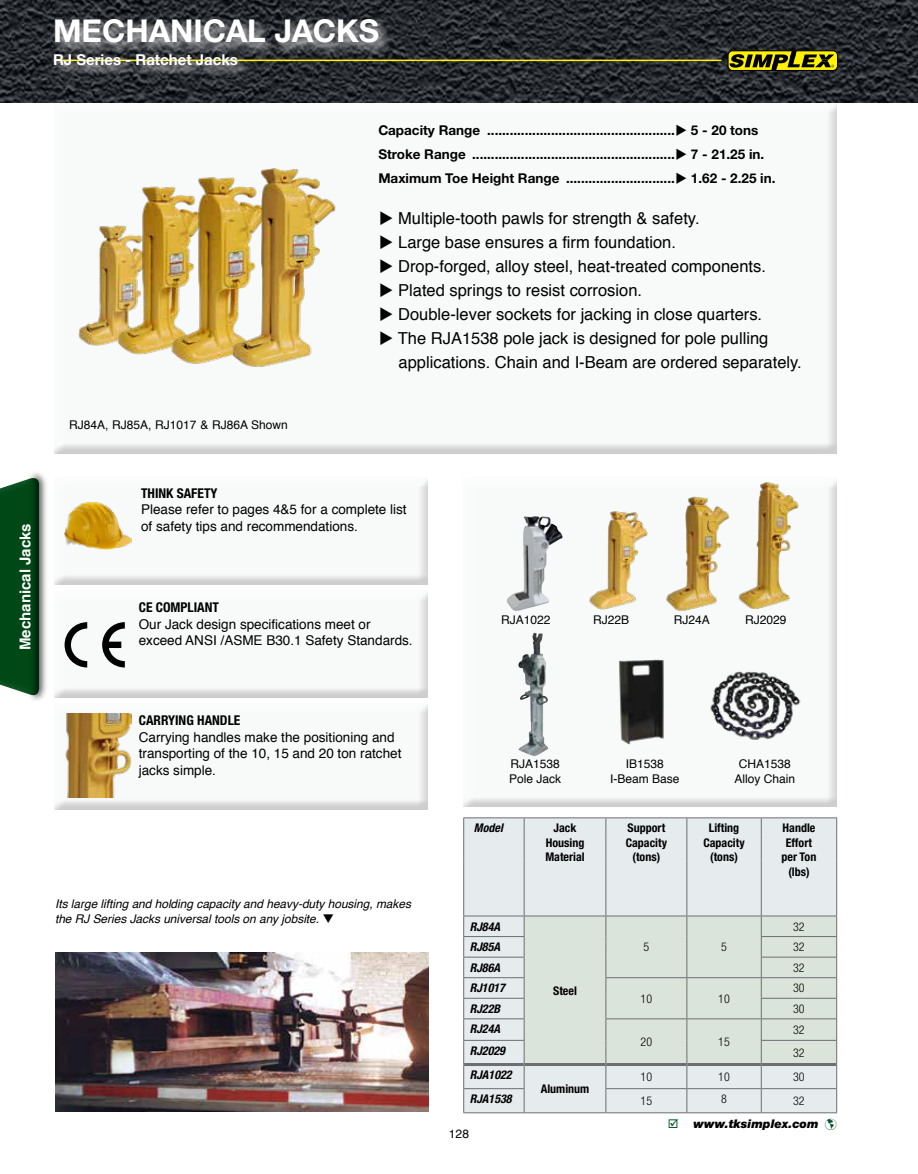
<style>
.page{position:relative;width:918px;height:1174px;background:#fff}
.page>*{position:absolute;margin:0;border:0;box-sizing:border-box;transform-origin:0 0}
.t1{font:700 31.5px "Helvetica Neue LTW1 G";color:#fff}
.t2{font:16.5px/24px "Helvetica";color:#000}
.t3{font:700 15px "Helvetica Neue LTW1 G";color:#fff}
.t4{font:700 15px "Helvetica";color:#fff}
.t5{font:13.5px/16.5px "Helvetica";color:#000}
.t6{font:700 13.5px/24px "Helvetica Neue LTW1 G";color:#000}
.t7{font:700 condensed 13.5px "Helvetica Neue LTW1 G";color:#000}
.t8{font:12px/15px "Helvetica";color:#000;text-align:center}
.t9{font:italic 12px/15px "Helvetica";color:#000}
.t10{font:700 condensed 12px/14.4px "Helvetica Neue LTW1 G";color:#000;text-align:center}
.t11{font:italic 700 condensed 12px "Helvetica Neue LTW1 G";color:#000}
.t12{font:300 condensed 12px "Helvetica Neue LTW1 G";color:#000}
.t13{font:italic 900 12px "Helvetica Neue LTW1 G";color:#000}
.s1{color:#005024}
</style>
<div class="page">
<div style="left:53px;top:102px;width:784px;height:352px;background:#f8fafa"></div>
<img style="left:0;top:0;width:918px;height:102px">
<div style="left:727px;top:50px;width:111px;height:21px;border:1px solid #000;border-radius:5px"></div>
<svg style="left:729px;top:51px;width:105px;height:20px"></svg>
<hr style="left:54px;top:60px;width:667px;height:1px;background:#fff200">
<hr style="left:463px;top:817px;width:61px;height:1px;background:#6d6e71">
<hr style="left:524px;top:817px;width:82px;height:1px;background:#6d6e71">
<hr style="left:606px;top:817px;width:81px;height:1px;background:#6d6e71">
<hr style="left:687px;top:817px;width:74px;height:1px;background:#6d6e71">
<hr style="left:761px;top:817px;width:76px;height:1px;background:#6d6e71">
<svg style="left:463px;top:818px;width:374px;height:294px"></svg>
<hr style="left:524px;top:1112px;width:82px;height:1px;background:#6d6e71">
<hr style="left:463px;top:1112px;width:61px;height:1px;background:#6d6e71">
<hr style="left:606px;top:1112px;width:81px;height:1px;background:#6d6e71">
<hr style="left:687px;top:1112px;width:74px;height:1px;background:#6d6e71">
<hr style="left:761px;top:1112px;width:76px;height:1px;background:#6d6e71">
<img style="left:55px;top:953px;width:373px;height:159px">
<div style="left:0;top:471px;width:37px;height:231px;background:#fff;opacity:.75"></div>
<div style="left:26px;top:469px;width:24px;height:235px;background:#000;opacity:.75"></div>
<div style="left:51px;top:16px;width:341px;height:63px;background:#fff;opacity:.75"></div>
<div style="left:54px;top:590px;width:376px;height:108px;background:#000;opacity:.75"></div>
<svg style="left:65px;top:622px;width:22px;height:45px"></svg>
<svg style="left:102px;top:622px;width:23px;height:45px"></svg>
<div style="left:54px;top:478px;width:376px;height:108px;background:#000;opacity:.75"></div>
<img style="left:63px;top:501px;width:68px;height:49px">
<div style="left:54px;top:702px;width:376px;height:108px;background:#000;opacity:.75"></div>
<img style="left:63px;top:714px;width:68px;height:83px">
<div style="left:463px;top:478px;width:375px;height:330px;background:#000;opacity:.75"></div>
<img style="left:617px;top:659px;width:49px;height:86px">
<img style="left:706px;top:669px;width:102px;height:73px">
<img style="left:736px;top:480px;width:65px;height:131px">
<img style="left:660px;top:495px;width:72px;height:117px">
<img style="left:585px;top:510px;width:65px;height:100px">
<img style="left:507px;top:516px;width:56px;height:95px">
<img style="left:518px;top:633px;width:31px;height:124px">
<img style="left:78px;top:226px;width:34px;height:120px">
<img style="left:112px;top:186px;width:53px;height:169px">
<img style="left:165px;top:177px;width:58px;height:187px">
<img style="left:223px;top:168px;width:113px;height:199px">
<h1 class="t1" style="left:53px;top:12px;width:328px">MECHANICAL JACKS</h1>
<p class="t3" style="left:53px;top:50px;width:187px">RJ Series - Ratchet Jacks</p>
<p class="t4" style="left:13px;top:650px;width:128px;rotate:-90deg">Mechanical Jacks</p>
<p class="t8" style="left:69px;top:418px;width:220px">RJ84A, RJ85A, RJ1017 &amp; RJ86A Shown</p>
<p class="t6" style="left:378px;top:118px;width:399px">Capacity Range ..................................................◆ 5 - 20 tons<br>Stroke Range ......................................................◆ 7 - 21.25 in.<br>Maximum Toe Height Range .............................◆ 1.62 - 2.25 in.</p>
<p class="t2" style="left:379px;top:206px;width:322px">◆ Multiple-tooth pawls for strength &amp; safety.</p>
<p class="t2" style="left:379px;top:230px;width:298px">◆ Large base ensures a firm foundation.</p>
<p class="t2" style="left:379px;top:254px;width:388px">◆ Drop-forged, alloy steel, heat-treated components.</p>
<p class="t2" style="left:379px;top:278px;width:265px">◆ Plated springs to resist corrosion.</p>
<p class="t2" style="left:379px;top:302px;width:385px">◆ Double-lever sockets for jacking in close quarters.</p>
<p class="t2" style="left:399px;top:326px;width:405px;text-indent:-20px">◆ The RJA1538 pole jack is designed for pole pulling applications. Chain and I-Beam are ordered separately.</p>
<p class="t7" style="left:141px;top:485px;width:78px">THINK SAFETY</p>
<p class="t5" style="left:141px;top:502px;width:267px">Please refer to pages 4&amp;5 for a complete list of safety tips and recommendations.</p>
<p class="t7" style="left:139px;top:600px;width:82px">CE COMPLIANT</p>
<p class="t5" style="left:139px;top:616px;width:275px">Our Jack design specifications meet or exceed ANSI /ASME B30.1 Safety Standards.</p>
<p class="t8" style="left:501px;top:613px;width:51px">RJA1022</p>
<p class="t8" style="left:593px;top:613px;width:38px">RJ22B</p>
<p class="t8" style="left:674px;top:613px;width:38px">RJ24A</p>
<p class="t8" style="left:745px;top:613px;width:43px">RJ2029</p>
<p class="t7" style="left:139px;top:712px;width:103px">CARRYING HANDLE</p>
<p class="t5" style="left:139px;top:729px;width:264px">Carrying handles make the positioning and transporting of the 10, 15 and 20 ton ratchet jacks simple.</p>
<p class="t9" style="left:55px;top:896px;width:357px">Its large lifting and holding capacity and heavy-duty housing, makes the RJ Series Jacks universal tools on any jobsite. ❑</p>
<p class="t8" style="left:509px;top:757px;width:54px;text-align:left">RJA1538<br>Pole Jack</p>
<p class="t8" style="left:610px;top:757px;width:71px">IB1538<br>I-Beam Base</p>
<p class="t8" style="left:734px;top:757px;width:62px">CHA1538<br>Alloy Chain</p>
<p class="t11" style="left:474px;top:821px;width:31px">Model</p>
<p class="t10" style="left:545px;top:821px;width:41px">Jack<br>Housing<br>Material</p>
<p class="t10" style="left:626px;top:821px;width:43px">Support<br>Capacity (tons)</p>
<p class="t10" style="left:703px;top:821px;width:43px">Lifting<br>Capacity (tons)</p>
<p class="t10" style="left:782px;top:821px;width:36px">Handle<br>Effort per Ton (lbs)</p>
<p class="t11" style="left:470px;top:919px;width:32px">RJ84A</p>
<p class="t12" style="left:793px;top:919px;width:13px">32</p>
<p class="t11" style="left:470px;top:940px;width:32px">RJ85A</p>
<p class="t12" style="left:793px;top:940px;width:13px">32</p>
<p class="t11" style="left:470px;top:960px;width:32px">RJ86A</p>
<p class="t12" style="left:793px;top:960px;width:13px">32</p>
<p class="t11" style="left:470px;top:981px;width:37px">RJ1017</p>
<p class="t12" style="left:641px;top:991px;width:13px">10</p>
<p class="t12" style="left:718px;top:991px;width:13px">10</p>
<p class="t12" style="left:644px;top:940px;width:7px">5</p>
<p class="t12" style="left:721px;top:940px;width:7px">5</p>
<p class="t12" style="left:793px;top:981px;width:13px">30</p>
<p class="t10" style="left:553px;top:983px;width:25px">Steel</p>
<p class="t11" style="left:470px;top:1001px;width:32px">RJ22B</p>
<p class="t12" style="left:793px;top:1002px;width:13px">30</p>
<p class="t11" style="left:470px;top:1022px;width:32px">RJ24A</p>
<p class="t12" style="left:641px;top:1035px;width:13px">20</p>
<p class="t12" style="left:718px;top:1035px;width:13px">15</p>
<p class="t12" style="left:793px;top:1023px;width:13px">32</p>
<p class="t11" style="left:470px;top:1043px;width:37px">RJ2029</p>
<p class="t12" style="left:793px;top:1045px;width:13px">32</p>
<p class="t11" style="left:470px;top:1068px;width:43px">RJA1022</p>
<p class="t10" style="left:541px;top:1082px;width:50px">Aluminum</p>
<p class="t12" style="left:641px;top:1070px;width:13px">10</p>
<p class="t12" style="left:718px;top:1070px;width:13px">10</p>
<p class="t12" style="left:793px;top:1070px;width:13px">30</p>
<p class="t11" style="left:470px;top:1092px;width:43px">RJA1538</p>
<p class="t12" style="left:641px;top:1094px;width:13px">15</p>
<p class="t12" style="left:721px;top:1092px;width:7px">8</p>
<p class="t12" style="left:793px;top:1094px;width:13px">32</p>
<p class="t8" style="left:449px;top:1126px;width:22px">128</p>
<p class="t13" style="left:668px;top:1116px;width:171px"><span class="s1">☑</span> www.tksimplex.com <span class="s1">☑</span></p>
</div>
